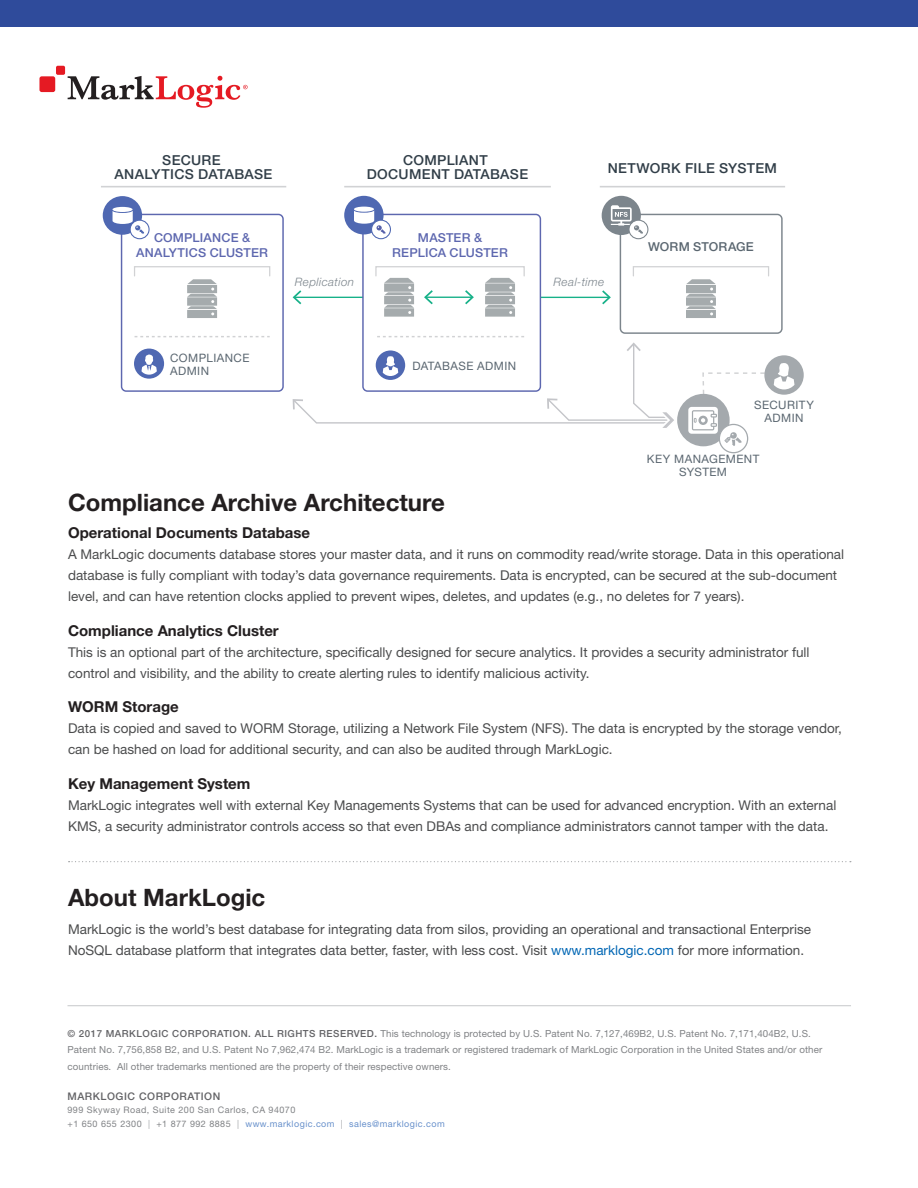
<style>
.page{position:relative;width:918px;height:1188px;background:#fff}
.page>*{position:absolute;margin:0;border:0;box-sizing:border-box;transform-origin:0 0}
.Heading_2{font:700 24px "Helvetica Neue LT Pro";color:#231f20}
.Heading_4{font:700 15px "Helvetica Neue LT Pro";color:#231f20}
.t1{font:500 13.8px/14.5px "Helvetica Neue LT Pro";letter-spacing:.025em;color:#313e48;text-align:center}
.Paragraph{font:13.5px/21px "Helvetica Neue LT Pro";color:#4b4c4d}
.t2{font:500 12.3px/14.9px "Helvetica Neue LT Pro";letter-spacing:.01em;color:#5d67af;text-align:center}
.t3{font:500 12.3px "Helvetica Neue LT Pro";letter-spacing:.015em;color:#5a6670}
.t4{font:11.55px/13px "Helvetica Neue LT Pro";letter-spacing:.035em;color:#5a6670;text-align:center}
.t5{font:italic 300 11.55px "Helvetica Neue LT Pro";letter-spacing:.04em;color:#7c858c}
.Footer_Boiler_Plate{font:500 10.5px "Helvetica Neue LT Pro";letter-spacing:.05em;color:#636366}
.Footer_Boiler_Plate-2{font:9.75px/16.5px "Helvetica Neue LT Pro";letter-spacing:.01em;color:#808285}
.Footer_Boiler_Plate-3{font:500 9.75px "Helvetica Neue LT Pro";letter-spacing:.05em;color:#636366}
.Footer_Boiler_Plate-4{font:9px/13.5px "Helvetica Neue LT Pro";letter-spacing:.05em;color:#808285}
.s1{color:#0066b4}
.s2{font-weight:500;color:#636366}
.s3{color:#a8a9ad}
.s4{color:#6790cb}
</style>
<div class="page">
<hr style="left:68px;top:1005px;width:783px;height:1px;background:#c7c8ca">
<svg style="left:69px;top:861px;width:782px;height:1px"></svg>
<div style="left:764px;top:355px;width:40px;height:40px;background:#a4a9ad;border-radius:50%"></div>
<div style="left:677px;top:394px;width:53px;height:52px;background:#a4a9ad;border-radius:50%"></div>
<svg style="left:719px;top:424px;width:29px;height:29px"></svg>
<div style="left:719px;top:424px;width:29px;height:29px;border:1px solid #a4a9ad;border-radius:50%"></div>
<svg style="left:688px;top:363px;width:113px;height:83px"></svg>
<svg style="left:135px;top:336px;width:135px;height:1px"></svg>
<div style="left:134px;top:349px;width:30px;height:30px;background:#4f68b2;border-radius:50%"></div>
<svg style="left:141px;top:355px;width:16px;height:20px"></svg>
<svg style="left:292px;top:336px;width:382px;height:92px"></svg>
<hr style="left:540px;top:297px;width:69px;height:1px;background:#17b189">
<svg style="left:602px;top:290px;width:9px;height:14px"></svg>
<hr style="left:294px;top:297px;width:69px;height:1px;background:#17b189">
<svg style="left:293px;top:290px;width:8px;height:14px"></svg>
<hr style="left:344px;top:186px;width:207px;height:1px;background:#d1d2d4">
<div style="left:362px;top:214px;width:179px;height:178px;border:1px solid #5d67af;border-radius:5px"></div>
<svg style="left:384px;top:277px;width:30px;height:40px"></svg>
<svg style="left:485px;top:277px;width:30px;height:40px"></svg>
<hr style="left:426px;top:297px;width:46px;height:1px;background:#17b189">
<svg style="left:424px;top:290px;width:9px;height:14px"></svg>
<svg style="left:465px;top:290px;width:9px;height:14px"></svg>
<div style="left:375px;top:266px;width:150px;height:11px;border:1px solid #d1d2d4"></div>
<svg style="left:370px;top:218px;width:22px;height:22px"></svg>
<div style="left:344px;top:196px;width:40px;height:38px;background:#4f68b2;border-radius:50%"></div>
<div style="left:354px;top:207px;width:20px;height:5px;background:#fff;border-radius:50%"></div>
<svg style="left:372px;top:220px;width:18px;height:19px"></svg>
<div style="left:371px;top:220px;width:20px;height:19px;border:1px solid #4f68b2;border-radius:50%"></div>
<svg style="left:354px;top:210px;width:32px;height:24px"></svg>
<hr style="left:600px;top:186px;width:185px;height:1px;background:#d1d2d4">
<div style="left:620px;top:214px;width:163px;height:120px;border:1px solid #7c858c;border-radius:5px"></div>
<svg style="left:686px;top:279px;width:30px;height:39px"></svg>
<div style="left:633px;top:266px;width:136px;height:11px;border:1px solid #d1d2d4"></div>
<svg style="left:627px;top:218px;width:23px;height:22px"></svg>
<div style="left:602px;top:196px;width:39px;height:39px;background:#7c858c;border-radius:50%"></div>
<svg style="left:629px;top:220px;width:19px;height:19px"></svg>
<div style="left:628px;top:220px;width:20px;height:19px;border:1px solid #7c858c;border-radius:50%"></div>
<svg style="left:611px;top:205px;width:32px;height:29px"></svg>
<hr style="left:101px;top:186px;width:185px;height:1px;background:#d1d2d4">
<div style="left:121px;top:214px;width:163px;height:178px;border:1px solid #5d67af;border-radius:5px"></div>
<svg style="left:187px;top:279px;width:30px;height:39px"></svg>
<div style="left:134px;top:266px;width:136px;height:11px;border:1px solid #d1d2d4"></div>
<svg style="left:128px;top:218px;width:23px;height:22px"></svg>
<div style="left:103px;top:196px;width:39px;height:39px;background:#4f68b2;border-radius:50%"></div>
<div style="left:113px;top:207px;width:20px;height:5px;background:#fff;border-radius:50%"></div>
<svg style="left:130px;top:220px;width:19px;height:19px"></svg>
<div style="left:130px;top:220px;width:20px;height:19px;border:1px solid #4f68b2;border-radius:50%"></div>
<svg style="left:112px;top:211px;width:32px;height:23px"></svg>
<div style="left:39px;top:76px;width:16px;height:16px;background:#e51a23;border-radius:2px"></div>
<div style="left:56px;top:66px;width:9px;height:9px;background:#e51a23;border-radius:2px"></div>
<svg style="left:68px;top:76px;width:180px;height:32px"></svg>
<div style="left:0;top:0;width:918px;height:27px;background:#2f4b9b"></div>
<p class="t1" style="left:115px;top:153px;width:159px">SECURE<br>ANALYTICS DATABASE</p>
<p class="t2" style="left:136px;top:230px;width:133px">COMPLIANCE &amp;<br>ANALYTICS CLUSTER</p>
<p class="t1" style="left:367px;top:153px;width:163px">COMPLIANT<br>DOCUMENT DATABASE</p>
<p class="t2" style="left:392px;top:230px;width:117px">MASTER &amp;<br>REPLICA CLUSTER</p>
<p class="t1" style="left:608px;top:161px;width:171px">NETWORK FILE SYSTEM</p>
<p class="t3" style="left:648px;top:240px;width:107px">WORM STORAGE</p>
<p class="t5" style="left:295px;top:275px;width:61px">Replication</p>
<p class="t5" style="left:554px;top:275px;width:52px">Real-time</p>
<p class="t4" style="left:170px;top:351px;width:81px;text-align:left">COMPLIANCE<br>ADMIN</p>
<p class="t4" style="left:412px;top:359px;width:105px">DATABASE ADMIN</p>
<p class="t4" style="left:754px;top:398px;width:61px">SECURITY<br>ADMIN</p>
<p class="t4" style="left:647px;top:452px;width:114px">KEY MANAGEMENT<br>SYSTEM</p>
<p class="Heading_2" style="left:68px;top:487px;width:378px">Compliance Archive Architecture</p>
<p class="Heading_4" style="left:68px;top:524px;width:244px">Operational Documents Database</p>
<p class="Paragraph" style="left:68px;top:544px;width:778px">A MarkLogic documents database stores your master data, and it runs on commodity read/write storage. Data in this operational database is fully compliant with today’s data governance requirements. Data is encrypted, can be secured at the sub-document level, and can have retention clocks applied to prevent wipes, deletes, and updates (e.g., no deletes for 7 years).</p>
<p class="Heading_4" style="left:68px;top:621px;width:212px">Compliance Analytics Cluster</p>
<p class="Paragraph" style="left:68px;top:641px;width:743px">This is an optional part of the architecture, specifically designed for secure analytics. It provides a security administrator full control and visibility, and the ability to create alerting rules to identify malicious activity.</p>
<p class="Heading_4" style="left:68px;top:698px;width:112px">WORM Storage</p>
<p class="Paragraph" style="left:68px;top:718px;width:775px">Data is copied and saved to WOR M Storage, utilizing a Network File System (NFS). The data is encrypted by the storage vendor, can be hashed on load for additional security, and can also be audited through MarkLogic.</p>
<p class="Heading_4" style="left:68px;top:774px;width:184px">Key Management System</p>
<p class="Paragraph" style="left:68px;top:794px;width:770px">MarkLogic integrates well with external Key Managements Systems that can be used for advanced encryption. With an external<br>KMS, a security administrator controls access so that even DBAs and compliance administrators cannot tamper with the data.</p>
<p class="Heading_2" style="left:68px;top:882px;width:199px">About MarkLogic</p>
<p class="Paragraph" style="left:68px;top:918px;width:745px">MarkLogic is the world’s best database for integrating data from silos, providing an operational and transactional Enterprise<br>NoSQL database platform that integrates data better, faster, with less cost. Visit <span class="s1">www.marklogic.com</span> for more information.</p>
<p class="Footer_Boiler_Plate-2" style="left:68px;top:1025px;width:756px;text-indent:279px"><span class="s2">RVED.</span> This technology is protected by U.S. Patent No. 7,127,469B2, U.S. Patent No. 7,171,404B2, U.S.<br>Patent No. 7,756,858 B2, and U.S. Patent No 7,962,474 B2. MarkLogic is a trademark or registered trademark of MarkLogic Corporation in the United States and/or other countries. All other trademarks mentioned are the property of their respective owners.</p>
<p class="Footer_Boiler_Plate" style="left:68px;top:1090px;width:154px">MARKLOGIC CORPORATION</p>
<p class="Footer_Boiler_Plate-4" style="left:68px;top:1103px;width:379px">999 Skyway Road, Suite 200 San Carlos, CA 94070<br>+1 650 655 2300 <span class="s3">|</span> +1 877 992 8885 <span class="s3">|</span> <span class="s4">www.marklogic.com</span> <span class="s3">|</span> <span class="s4">sales@marklogic.com</span></p>
<p class="Footer_Boiler_Plate-3" style="left:68px;top:1027px;width:236px">© 2017 MARKLOGIC CORPORATION. ALL RIGHTS</p>
<p class="Footer_Boiler_Plate-3" style="left:319px;top:1027px;width:15px">RESE</p>
</div>
